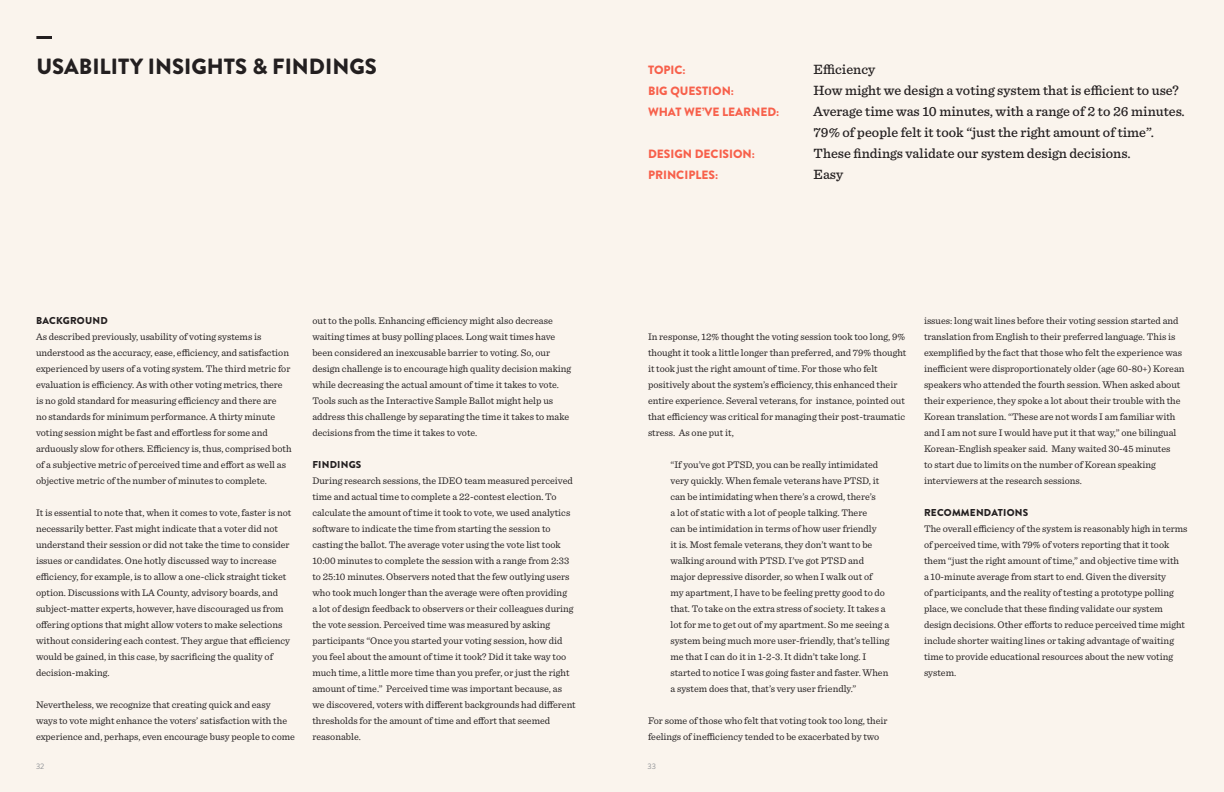
<style>
.page{position:relative;width:1224px;height:792px;background:#faf4ed}
.page>*{position:absolute;margin:0;border:0;box-sizing:border-box;transform-origin:0 0}
.t1{font:900 22px "Brandon Grotesque";color:#231f20}
.t2{font:500 14px/21px "Sentinel";color:#231f20}
.t3{font:900 12px "Brandon Grotesque";color:#f7604b}
.Body_Copy{font:10px/16px "Sentinel";color:#231f20}
.Body_Copy-2{font:900 10px "Brandon Grotesque";letter-spacing:.02em;color:#231f20}
.t4{font:8px "Brandon Grotesque";color:#939598}
</style>
<div class="page">
<hr style="left:36px;top:36px;width:16px;height:3px;background:#231f20">
<p class="t1" style="left:36px;top:51px;width:342px">USABILITY INSIGHTS &amp; FINDINGS</p>
<p class="t3" style="left:648px;top:61px;width:39px">TOPIC:</p>
<p class="t3" style="left:648px;top:82px;width:88px">BIG QUESTION:</p>
<p class="t3" style="left:648px;top:103px;width:133px">WHAT WE’VE LEARNED:</p>
<p class="t3" style="left:648px;top:145px;width:108px">DESIGN DECISION:</p>
<p class="t3" style="left:648px;top:166px;width:72px">PRINCIPLES:</p>
<p class="t2" style="left:814px;top:58px;width:63px">Efficiency</p>
<p class="t2" style="left:814px;top:79px;width:367px">How might we design a voting system that is efficient to use?</p>
<p class="t2" style="left:814px;top:100px;width:373px">Average time was 10 minutes, with a range of 2 to 26 minutes.<br>79% of people felt it took “just the right amount of time”.</p>
<p class="t2" style="left:814px;top:142px;width:318px">These findings validate our system design decisions.</p>
<p class="t2" style="left:814px;top:163px;width:31px">Easy</p>
<p class="Body_Copy-2" style="left:36px;top:313px;width:73px">BACKGROUND</p>
<p class="Body_Copy" style="left:36px;top:328px;width:257px">As described previously, usability of voting systems is understood as the accuracy, ease, efficiency, and satisfaction experienced by users of a voting system. The third metric for evaluation is efficiency. As with other voting metrics, there is no gold standard for measuring efficiency and there are<br>no standards for minimum performance. A thirty minute voting session might be fast and effortless for some and arduously slow for others. Efficiency is, thus, comprised both of a subjective metric of perceived time and effort as well as objective metric of the number of minutes to complete.</p>
<p class="Body_Copy" style="left:36px;top:504px;width:257px">It is essential to note that, when it comes to vote, faster is not necessarily better. Fast might indicate that a voter did not understand their session or did not take the time to consider issues or candidates. One hotly discussed way to increase efficiency, for example, is to allow a one-click straight ticket option. Discussions with LA County, advisory boards, and subject-matter experts, however, have discouraged us from offering options that might allow voters to make selections without considering each contest. They argue that efficiency would be gained, in this case, by sacrificing the quality of decision-making.</p>
<p class="Body_Copy" style="left:36px;top:696px;width:260px">Nevertheless, we recognize that creating quick and easy<br>ways to vote might enhance the voters’ satisfaction with the experience and, perhaps, even encourage busy people to come</p>
<p class="Body_Copy" style="left:312px;top:312px;width:260px">out to the polls. Enhancing efficiency might also decrease waiting times at busy polling places. Long wait times have been considered an inexcusable barrier to voting. So, our design challenge is to encourage high quality decision making while decreasing the actual amount of time it takes to vote.<br>Tools such as the Interactive Sample Ballot might help us address this challenge by separating the time it takes to make decisions from the time it takes to vote.</p>
<p class="Body_Copy-2" style="left:312px;top:457px;width:50px">FINDINGS</p>
<p class="Body_Copy" style="left:312px;top:472px;width:265px">During research sessions, the IDEO team measured perceived time and actual time to complete a 22-contest election. To calculate the amount of time it took to vote, we used analytics software to indicate the time from starting the session to casting the ballot. The average voter using the vote list took 10:00 minutes to complete the session with a range from 2:33 to 25:10 minutes. Observers noted that the few outlying users who took much longer than the average were often providing<br>a lot of design feedback to observers or their colleagues during the vote session. Perceived time was measured by asking participants “Once you started your voting session, how did you feel about the amount of time it took? Did it take way too much time, a little more time than you prefer, or just the right amount of time.” Perceived time was important because, as we discovered, voters with different backgrounds had different thresholds for the amount of time and effort that seemed reasonable.</p>
<p class="Body_Copy" style="left:648px;top:328px;width:260px">In response, 12% thought the voting session took too long, 9% thought it took a little longer than preferred, and 79% thought it took just the right amount of time. For those who felt positively about the system’s efficiency, this enhanced their entire experience. Several veterans, for instance, pointed out that efficiency was critical for managing their post-traumatic stress. As one put it,</p>
<p class="Body_Copy" style="left:670px;top:456px;width:220px">“If you’ve got PTSD, you can be really intimidated very quickly. When female veterans have PTSD, it can be intimidating when there’s a crowd, there’s<br>a lot of static with a lot of people talking. There<br>can be intimidation in terms of how user friendly<br>it is. Most female veterans, they don’t want to be walking around with PTSD. I’ve got PTSD and major depressive disorder, so when I walk out of<br>my apartment, I have to be feeling pretty good to do that. To take on the extra stress of society. It takes a lot for me to get out of my apartment. So me seeing a system being much more user-friendly, that’s telling me that I can do it in 1-2-3. It didn’t take long. I started to notice I was going faster and faster. When a system does that, that’s very user friendly.”</p>
<p class="Body_Copy" style="left:648px;top:712px;width:241px">For some of those who felt that voting took too long, their feelings of inefficiency tended to be exacerbated by two</p>
<p class="t4" style="left:36px;top:760px;width:10px">32</p>
<p class="t4" style="left:648px;top:760px;width:10px">33</p>
<p class="Body_Copy" style="left:924px;top:312px;width:262px">issues: long wait lines before their voting session started and translation from English to their preferred language. This is exemplified by the fact that those who felt the experience was inefficient were disproportionately older (age 60-80+) Korean speakers who attended the fourth session. When asked about their experience, they spoke a lot about their trouble with the Korean translation. “These are not words I am familiar with and I am not sure I would have put it that way,” one bilingual Korean-English speaker said. Many waited 30-45 minutes<br>to start due to limits on the number of Korean speaking interviewers at the research sessions.</p>
<p class="Body_Copy-2" style="left:924px;top:505px;width:106px">RECOMMENDATIONS</p>
<p class="Body_Copy" style="left:924px;top:520px;width:265px">The overall efficiency of the system is reasonably high in terms of perceived time, with 79% of voters reporting that it took them “just the right amount of time,” and objective time with<br>a 10-minute average from start to end. Given the diversity<br>of participants, and the reality of testing a prototype polling place, we conclude that these finding validate our system design decisions. Other efforts to reduce perceived time might include shorter waiting lines or taking advantage of waiting time to provide educational resources about the new voting system.</p>
</div>
